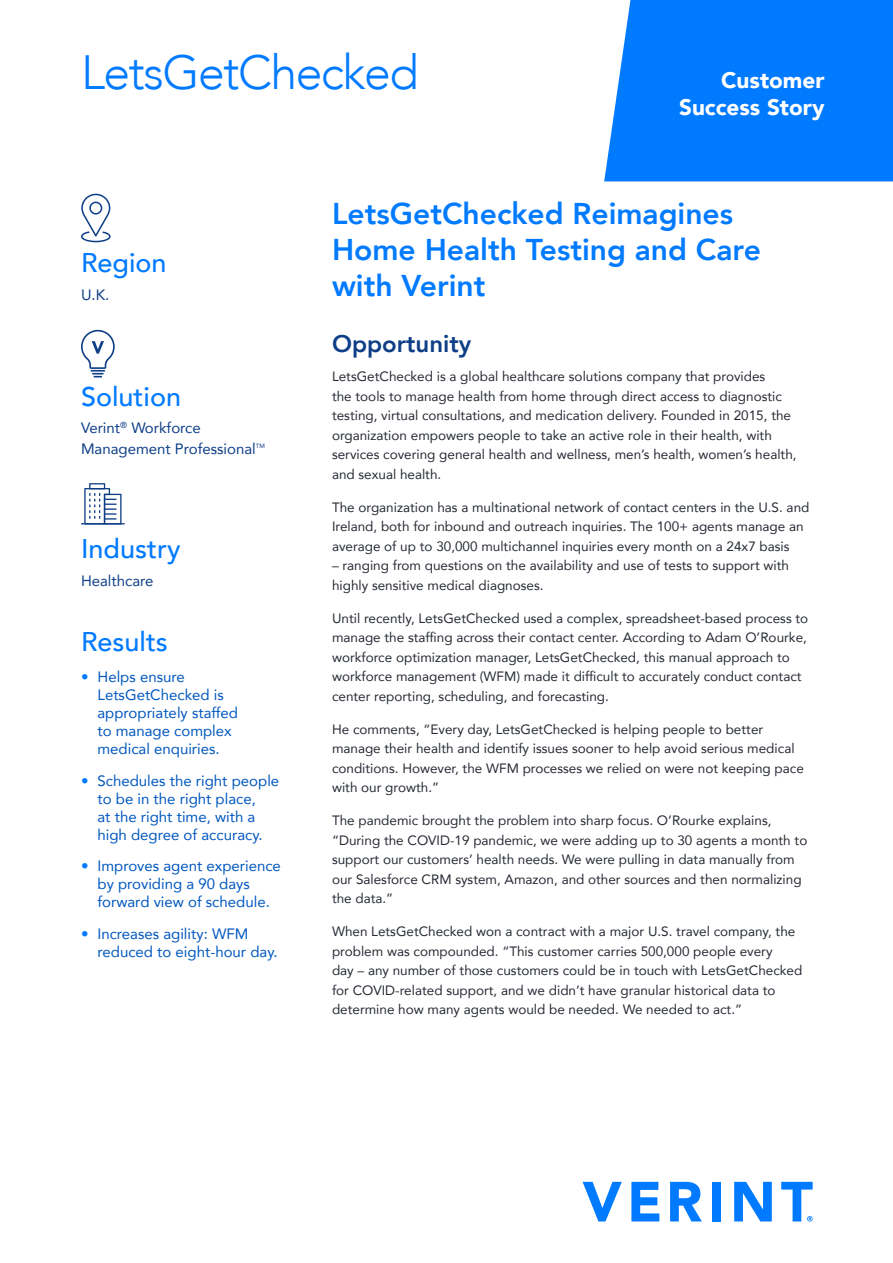
<style>
.page{position:relative;width:893px;height:1263px;background:#fff}
.page>*{position:absolute;margin:0;border:0;box-sizing:border-box;transform-origin:0 0}
.Title_32pt_Blue{font:300 48px "Avenir";letter-spacing:-.03em;color:#007aff}
.Section_Title{font:800 30px/36px "Avenir";color:#007aff}
.Side_Bar_Header{font:500 27px "Avenir";color:#007aff}
.Results_Header{font:500 27px "Avenir";color:#007aff}
.Section_Title-2{font:800 24px "Avenir";color:#0d3e86}
.t1{font:900 22.5px/27px "Avenir";color:#fff;text-align:right}
.t2{font:15px/18px "Avenir";color:#0057bf}
.Side_Bar_Copy{font:15px/21px "Avenir";color:#0d3e86}
.Body_copy{font:13.5px/19.5px "Avenir";color:#262a33}
.Side_Bar_Copy-2{font:6.15px "Avenir";color:#0d3e86}
.s1{color:#007aff}
</style>
<div class="page">
<svg style="left:583px;top:1182px;width:39px;height:39px"></svg>
<svg style="left:631px;top:1182px;width:28px;height:39px"></svg>
<svg style="left:670px;top:1182px;width:32px;height:39px"></svg>
<div style="left:712px;top:1182px;width:9px;height:39px;background:#007aff"></div>
<svg style="left:734px;top:1182px;width:38px;height:39px"></svg>
<svg style="left:781px;top:1182px;width:32px;height:39px"></svg>
<div style="left:604px;top:0;width:289px;height:181px;background:#007aff"></div>
<svg style="left:81px;top:330px;width:34px;height:47px"></svg>
<hr style="left:81px;top:523px;width:44px;height:1px;background:#0d3e86">
<svg style="left:84px;top:483px;width:38px;height:41px"></svg>
<svg style="left:81px;top:194px;width:30px;height:48px"></svg>
<p class="Title_32pt_Blue" style="left:81px;top:44px;width:339px">LetsGetChecked</p>
<p class="t1" style="left:679px;top:66px;width:147px">Customer<br>Success Story</p>
<p class="Side_Bar_Header" style="left:81px;top:239px;width:87px">Region</p>
<p class="Side_Bar_Copy" style="left:81px;top:284px;width:30px">U.K.</p>
<p class="Side_Bar_Header" style="left:81px;top:373px;width:102px">Solution</p>
<p class="Side_Bar_Copy" style="left:81px;top:417px;width:176px">Verint<sup>®</sup> Workforce<br>Management Professional</p>
<p class="Side_Bar_Copy-2" style="left:256px;top:441px;width:11px">TM</p>
<p class="Side_Bar_Header" style="left:81px;top:525px;width:101px">Industry</p>
<p class="Side_Bar_Copy" style="left:81px;top:569px;width:74px">Healthcare</p>
<p class="Results_Header" style="left:81px;top:618px;width:88px">Results</p>
<p class="t2" style="left:98px;top:668px;width:142px;text-indent:-16px"><span class="s1">•</span> Helps ensure<br>LetsGetChecked is appropriately staffed to manage complex medical enquiries.</p>
<p class="t2" style="left:81px;top:771px;width:200px;text-align:center"><span class="s1">•</span> Schedules the right people to be in the right place,<br>at the right time, with a<br>high degree of accuracy.</p>
<p class="t2" style="left:98px;top:857px;width:185px;text-indent:-16px"><span class="s1">•</span> Improves agent experience by providing a 90 days forward view of schedule.</p>
<p class="t2" style="left:98px;top:924px;width:182px;text-indent:-16px"><span class="s1">•</span> Increases agility: WFM reduced to eight-hour day.</p>
<p class="Section_Title" style="left:332px;top:195px;width:430px">LetsGetChecked Reimagines<br>Home Health Testing and Care with Verint</p>
<p class="Section_Title-2" style="left:332px;top:324px;width:141px">Opportunity</p>
<p class="Body_copy" style="left:332px;top:366px;width:466px">LetsGetChecked is a global healthcare solutions company that provides<br>the tools to manage health from home through direct access to diagnostic testing, virtual consultations, and medication delivery. Founded in 2015, the organization empowers people to take an active role in their health, with services covering general health and wellness, men’s health, women’s health, and sexual health.</p>
<p class="Body_copy" style="left:332px;top:497px;width:479px">The organization has a multinational network of contact centers in the U.S. and<br>Ireland, both for inbound and outreach inquiries. The 100+ agents manage an average of up to 30,000 multichannel inquiries every month on a 24x7 basis</p>
<p class="Body_copy" style="left:332px;top:555px;width:459px">– ranging from questions on the availability and use of tests to support with highly sensitive medical diagnoses.</p>
<p class="Body_copy" style="left:332px;top:608px;width:478px">Until recently, LetsGetChecked used a complex, spreadsheet-based process to manage the staffing across their contact center. According to Adam O’Rourke, workforce optimization manager, LetsGetChecked, this manual approach to workforce management (WFM) made it difficult to accurately conduct contact center reporting, scheduling, and forecasting.</p>
<p class="Body_copy" style="left:332px;top:719px;width:473px">He comments, “Every day, LetsGetChecked is helping people to better manage their health and identify issues sooner to help avoid serious medical conditions. However, the WFM processes we relied on were not keeping pace with our growth.”</p>
<p class="Body_copy" style="left:332px;top:810px;width:477px">The pandemic brought the problem into sharp focus. O’Rourke explains, “During the COVID-19 pandemic, we were adding up to 30 agents a month to support our customers’ health needs. We were pulling in data manually from our Salesforce CRM system, Amazon, and other sources and then normalizing the data.”</p>
<p class="Body_copy" style="left:332px;top:921px;width:472px">When LetsGetChecked won a contract with a major U.S. travel company, the problem was compounded. “This customer carries 500,000 people every<br>day – any number of those customers could be in touch with LetsGetChecked for COVID-related support, and we didn’t have granular historical data to determine how many agents would be needed. We needed to act.”</p>
</div>
